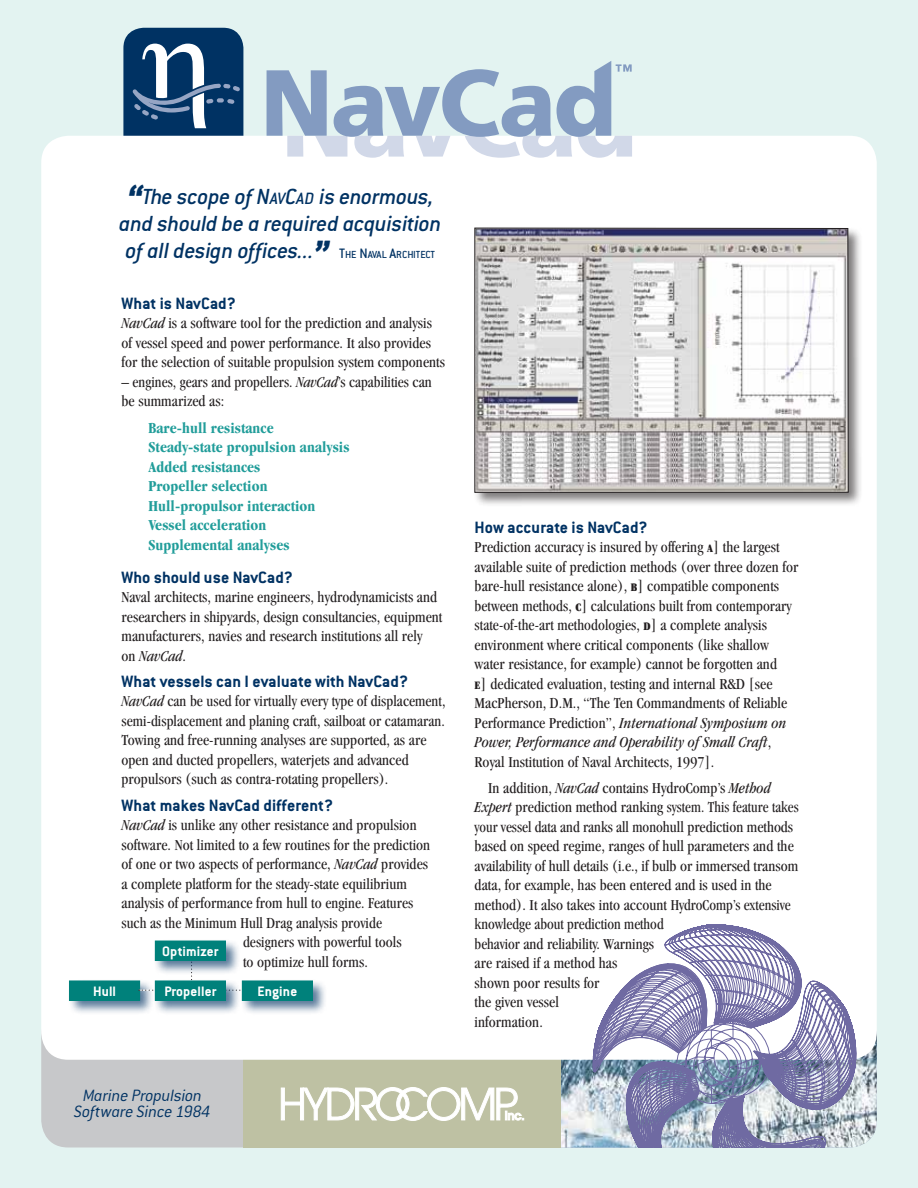
<style>
.page{position:relative;width:918px;height:1188px;background:#e3f3f1}
.page>*{position:absolute;margin:0;border:0;box-sizing:border-box;transform-origin:0 0}
.t1{font:900 93.6px "Freeway";letter-spacing:-.025em;color:#839bc1}
.t2{font:italic 500 24px/27px "Conduit ITC";letter-spacing:-.01em;color:#003263}
.t3{font:700 18px "Conduit ITC";letter-spacing:.005em;color:#003263}
.t4{font:italic 300 18px/16.5px "Conduit ITC";color:#003263;text-align:center}
.t5{font:condensed 15.75px/19.5px "Garamond";letter-spacing:.005em;color:#231f20}
.t6{font:700 condensed 15.75px/19.5px "Garamond";letter-spacing:.005em;color:#219d9a}
.t7{font:700 15px "Conduit ITC";letter-spacing:.01em;color:#fff}
.t8{font:500 11.25px "Conduit ITC";letter-spacing:-.01em;color:#003263}
.s1{font-weight:700;font-size:45px}
.s2{font-style:inherit}
.s3{font-size:18px}
.s4{font-size:15px}
.s5{font-style:italic}
.s6{font-stretch:ultra-condensed;font-size:11.85px}
</style>
<div class="page">
<img style="left:560px;top:1038px;width:317px;height:110px">
<div style="left:41px;top:1009px;width:246px;height:138px;background:#c7c8ca;border-radius:27px"></div>
<svg style="left:243px;top:1060px;width:317px;height:88px;background:#c5c8ad"></svg>
<div style="left:123px;top:28px;width:120px;height:134px;background:#003263;border-radius:20px"></div>
<div style="left:41px;top:136px;width:836px;height:924px;background:#fff;border-radius:27px"></div>
<div style="left:473px;top:226px;width:391px;height:282px;background:#231f20;opacity:.59"></div>
<img style="left:477px;top:230px;width:369px;height:261px">
<div style="left:475px;top:228px;width:373px;height:265px;border:1px solid #231f20"></div>
<div style="left:68px;top:979px;width:87px;height:36px;background:#003263;opacity:.65"></div>
<div style="left:69px;top:981px;width:71px;height:19px;background:#00817b"></div>
<div style="left:69px;top:981px;width:71px;height:20px;border:1px solid #00817b"></div>
<svg style="left:139px;top:990px;width:15px;height:1px"></svg>
<div style="left:154px;top:939px;width:87px;height:36px;background:#003263;opacity:.65"></div>
<div style="left:155px;top:941px;width:70px;height:20px;background:#00817b"></div>
<div style="left:154px;top:979px;width:87px;height:36px;background:#003263;opacity:.65"></div>
<div style="left:155px;top:981px;width:70px;height:19px;background:#00817b"></div>
<div style="left:155px;top:981px;width:71px;height:20px;border:1px solid #00817b"></div>
<div style="left:241px;top:979px;width:87px;height:36px;background:#003263;opacity:.65"></div>
<div style="left:242px;top:981px;width:70px;height:19px;background:#00817b"></div>
<div style="left:242px;top:981px;width:71px;height:20px;border:1px solid #00817b"></div>
<div style="left:287px;top:136px;width:16px;height:21px;background:#d1d8e8"></div>
<svg style="left:315px;top:136px;width:32px;height:21px"></svg>
<svg style="left:354px;top:136px;width:50px;height:22px"></svg>
<svg style="left:416px;top:136px;width:34px;height:21px"></svg>
<svg style="left:465px;top:136px;width:107px;height:22px"></svg>
<svg style="left:578px;top:136px;width:54px;height:22px"></svg>
<svg style="left:616px;top:64px;width:16px;height:8px"></svg>
<svg style="left:593px;top:924px;width:263px;height:224px"></svg>
<svg style="left:132px;top:44px;width:108px;height:84px"></svg>
<h1 class="t1" style="left:260px;top:46px;width:358px">NavCad</h1>
<h2 class="t2" style="left:119px;top:183px;width:324px;text-indent:8px"><span class="s1">“</span>The scope of <span class="s2">N</span><span class="s3">AV</span><span class="s2">C</span><span class="s3">AD</span> is enormous, and should be a required acquisition of all design offices...<span class="s1">”</span></h2>
<p class="t8" style="left:339px;top:248px;width:97px"><span class="s4">T</span>HE <span class="s4">N</span>AVAL <span class="s4">A</span>RCHITECT</p>
<p class="t3" style="left:122px;top:293px;width:116px">What is NavCad?</p>
<p class="t5" style="left:122px;top:313px;width:325px"><span class="s5">NavCad</span> is a software tool for the prediction and analysis of vessel speed and power performance. It also provides for the selection of suitable propulsion system components</p>
<p class="t5" style="left:121px;top:372px;width:312px">– engines, gears and propellers. <span class="s5">NavCad</span>’s capabilities can be summarized as:</p>
<p class="t6" style="left:148px;top:418px;width:203px">Bare-hull resistance<br>Steady-state propulsion analysis<br>Added resistances<br>Propeller selection<br>Hull-propulsor interaction<br>Vessel acceleration<br>Supplemental analyses</p>
<p class="t3" style="left:122px;top:566px;width:173px">Who should use NavCad?</p>
<p class="t5" style="left:122px;top:587px;width:322px">Naval architects, marine engineers, hydrodynamicists and researchers in shipyards, design consultancies, equipment manufacturers, navies and research institutions all rely<br>on <span class="s5">NavCad</span>.</p>
<p class="t3" style="left:122px;top:671px;width:288px">What vessels can I evaluate with NavCad?</p>
<p class="t5" style="left:122px;top:691px;width:326px"><span class="s5">NavCad</span> can be used for virtually every type of displacement, semi-displacement and planing craft, sailboat or catamaran.<br>Towing and free-running analyses are supported, as are open and ducted propellers, waterjets and advanced propulsors (such as contra-rotating propellers).</p>
<p class="t3" style="left:122px;top:794px;width:213px">What makes NavCad different?</p>
<p class="t5" style="left:122px;top:815px;width:297px"><span class="s5">NavCad</span> is unlike any other resistance and propulsion</p>
<p class="t5" style="left:122px;top:835px;width:310px">software. Not limited to a few routines for the prediction</p>
<p class="t5" style="left:122px;top:854px;width:308px">of one or two aspects of performance, <span class="s5">NavCad</span> provides</p>
<p class="t5" style="left:122px;top:874px;width:287px">a complete platform for the steady-state equilibrium</p>
<p class="t5" style="left:122px;top:893px;width:293px">analysis of performance from hull to engine. Features</p>
<p class="t5" style="left:121px;top:913px;width:262px">such as the Minimum Hull Drag analysis provide</p>
<p class="t5" style="left:243px;top:932px;width:160px">designers with powerful tools</p>
<p class="t5" style="left:243px;top:952px;width:127px">to optimize hull forms.</p>
<p class="t7" style="left:162px;top:942px;width:58px">Optimizer</p>
<p class="t7" style="left:164px;top:982px;width:54px">Propeller</p>
<p class="t7" style="left:258px;top:982px;width:41px">Engine</p>
<p class="t7" style="left:93px;top:982px;width:25px">Hull</p>
<p class="t4" style="left:74px;top:1087px;width:138px">Marine Propulsion<br>Software Since 1984</p>
<p class="t3" style="left:475px;top:517px;width:175px">How accurate is NavCad?</p>
<p class="t5" style="left:475px;top:537px;width:325px">Prediction accuracy is insured by offering <span class="s6">A</span>] the largest available suite of prediction methods (over three dozen for bare-hull resistance alone), <span class="s6">B</span>] compatible components between methods, <span class="s6">C</span>] calculations built from contemporary state-of-the-art methodologies, <span class="s6">D</span>] a complete analysis environment where critical components (like shallow water resistance, for example) cannot be forgotten and<br><span class="s6">E</span>] dedicated evaluation, testing and internal R&amp;D [see MacPherson, D.M., “The Ten Commandments of Reliable Performance Prediction”, <span class="s5">International Symposium on Power, Performance and Operability of Small Craft</span>, Royal Institution of Naval Architects, 1997].</p>
<p class="t5" style="left:475px;top:778px;width:325px;text-indent:14px">In addition, <span class="s5">NavCad</span> contains HydroComp’s <span class="s5">Method Expert</span> prediction method ranking system. This feature takes your vessel data and ranks all monohull prediction methods based on speed regime, ranges of hull parameters and the availability of hull details (i.e., if bulb or immersed transom data, for example, has been entered and is used in the method). It also takes into account HydroComp’s extensive knowledge about prediction method<br>behavior and reliability. Warnings<br>are raised if a method has<br>shown poor results for<br>the given vessel<br>information.</p>
</div>
